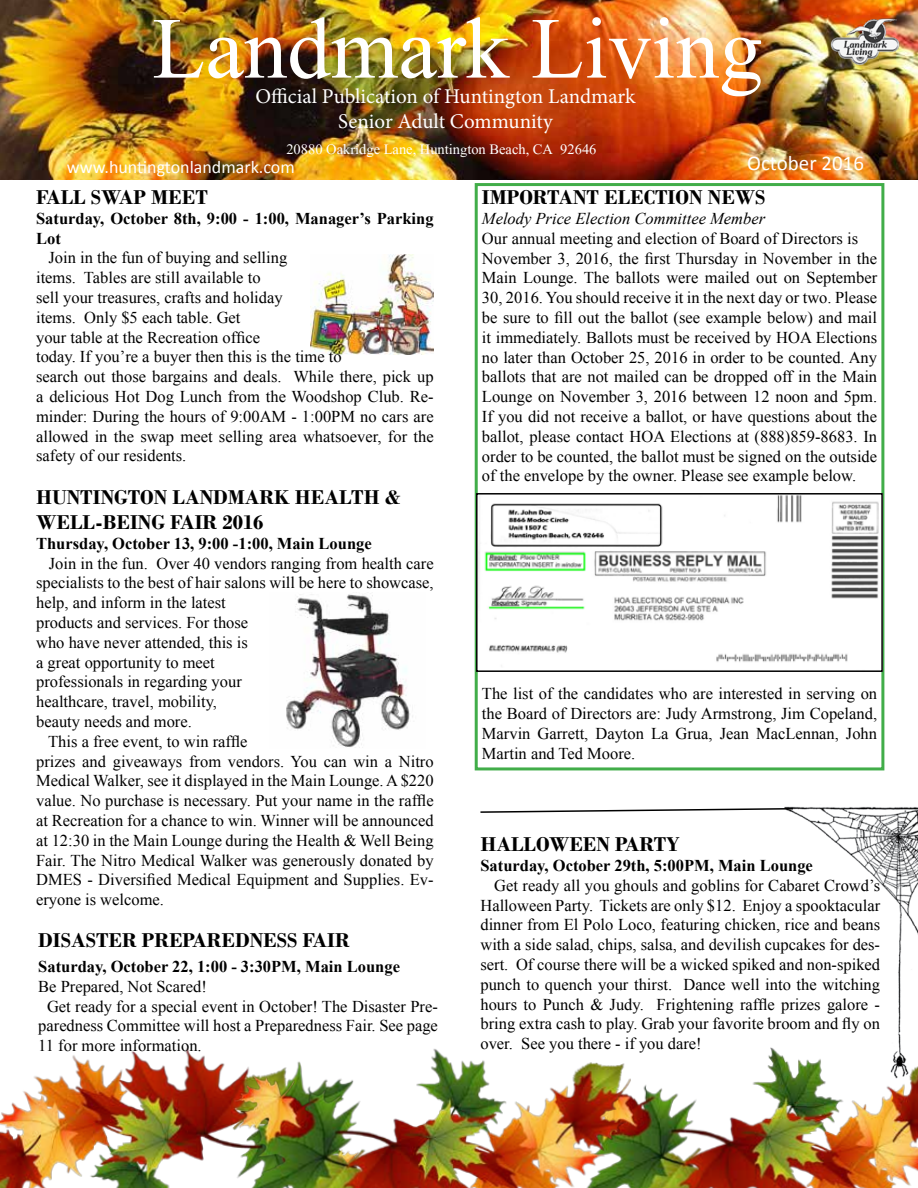
<style>
.page{position:relative;width:918px;height:1188px;background:#fff}
.page>*{position:absolute;margin:0;border:0;box-sizing:border-box;transform-origin:0 0}
.t1{font:108px "Aparajita";color:#fff}
.t2{font:700 21px/25.2px "Bodoni";color:#000}
.t3{font:21px/25.2px "Minion Pro";color:#fff;text-align:center}
.t4{font:21px "Calibri";color:#fff}
.t5{font:18px "Aparajita";color:#fff}
.t6{font:18px "Calibri";color:#fff}
.t7{font:16.5px/19.8px "Times New Roman";color:#000}
.t8{font:700 16.5px/19.8px "Times New Roman";color:#000}
.t9{font:italic 16.5px "Times New Roman";color:#000}
</style>
<div class="page">
<img style="left:0;top:0;width:918px;height:179px">
<img style="left:829px;top:18px;width:72px;height:48px">
<div style="left:475px;top:183px;width:409px;height:587px;border:3px solid #41ad49"></div>
<img style="left:479px;top:496px;width:400px;height:166px">
<div style="left:476px;top:493px;width:407px;height:179px;border:2px solid #000"></div>
<img style="left:785px;top:806px;width:133px;height:227px">
<img style="left:286px;top:594px;width:127px;height:154px">
<img style="left:310px;top:255px;width:124px;height:99px">
<img style="left:0;top:1048px;width:229px;height:140px">
<img style="left:637px;top:1033px;width:281px;height:155px">
<img style="left:229px;top:1048px;width:408px;height:140px">
<svg style="left:480px;top:807px;width:315px;height:7px"></svg>
<h1 class="t1" style="left:152px;top:-4px;width:612px">Landmark Living</h1>
<p class="t3" style="left:255px;top:84px;width:382px">Official Publication of Huntington Landmark<br>Senior Adult Community</p>
<p class="t5" style="left:286px;top:140px;width:312px">20880 Oakridge Lane, Huntington Beach, CA 92646</p>
<p class="t6" style="left:67px;top:155px;width:229px">www.huntingtonlandmark.com</p>
<p class="t4" style="left:747px;top:149px;width:118px">October 2016</p>
<p class="t2" style="left:36px;top:184px;width:173px">FALL SWAP MEET</p>
<p class="t8" style="left:36px;top:208px;width:399px">Saturday, October 8th, 9:00 - 1:00, Manager’s Parking<br>Lot</p>
<p class="t7" style="left:36px;top:248px;width:399px;text-indent:12px">Join in the fun of buying and selling<br>items. Tables are still available to<br>sell your treasures, crafts and holiday<br>items. Only $5 each table. Get<br>your table at the Recreation office<br>today. If you’re a buyer then this is the time to<br>search out those bargains and deals. While there, pick up a delicious Hot Dog Lunch from the Woodshop Club. Re&shy;minder: During the hours of 9:00AM - 1:00PM no cars are allowed in the swap meet selling area whatsoever, for the safety of our residents.</p>
<p class="t2" style="left:36px;top:484px;width:366px">HUNTINGTON LANDMARK HEALTH &amp;<br>WELL-BEING FAIR 2016</p>
<p class="t8" style="left:36px;top:533px;width:337px">Thursday, October 13, 9:00 -1:00, Main Lounge</p>
<p class="t7" style="left:49px;top:553px;width:386px">Join in the fun. Over 40 vendors ranging from health care</p>
<p class="t7" style="left:36px;top:573px;width:399px">specialists to the best of hair salons will be here to showcase,</p>
<p class="t7" style="left:36px;top:592px;width:191px">help, and inform in the latest</p>
<p class="t7" style="left:36px;top:612px;width:214px">products and services. For those</p>
<p class="t7" style="left:36px;top:632px;width:213px">who have never attended, this is</p>
<p class="t7" style="left:36px;top:652px;width:180px">a great opportunity to meet</p>
<p class="t7" style="left:36px;top:672px;width:207px">professionals in regarding your</p>
<p class="t7" style="left:36px;top:691px;width:182px">healthcare, travel, mobility,</p>
<p class="t7" style="left:36px;top:711px;width:157px">beauty needs and more.</p>
<p class="t7" style="left:48px;top:731px;width:201px">This a free event, to win raffle</p>
<p class="t7" style="left:36px;top:751px;width:399px">prizes and giveaways from vendors. You can win a Nitro</p>
<p class="t7" style="left:36px;top:771px;width:399px">Medical Walker, see it displayed in the Main Lounge. A $220</p>
<p class="t7" style="left:36px;top:790px;width:399px">value. No purchase is necessary. Put your name in the raffle</p>
<p class="t7" style="left:36px;top:810px;width:399px">at Recreation for a chance to win. Winner will be announced</p>
<p class="t7" style="left:36px;top:830px;width:399px">at 12:30 in the Main Lounge during the Health &amp; Well Being</p>
<p class="t7" style="left:36px;top:850px;width:399px">Fair. The Nitro Medical Walker was generously donated by</p>
<p class="t7" style="left:36px;top:870px;width:399px">DMES - Diversified Medical Equipment and Supplies. Ev-</p>
<p class="t7" style="left:36px;top:889px;width:129px">eryone is welcome.</p>
<p class="t2" style="left:38px;top:927px;width:313px">DISASTER PREPAREDNESS FAIR</p>
<p class="t8" style="left:38px;top:956px;width:363px">Saturday, October 22, 1:00 - 3:30PM, Main Lounge</p>
<p class="t7" style="left:38px;top:976px;width:170px">Be Prepared, Not Scared!</p>
<p class="t7" style="left:47px;top:996px;width:392px">Get ready for a special event in October! The Disaster Pre-</p>
<p class="t7" style="left:38px;top:1016px;width:401px">paredness Committee will host a Preparedness Fair. See page</p>
<p class="t7" style="left:38px;top:1035px;width:165px">11 for more information.</p>
<p class="t2" style="left:482px;top:185px;width:285px">IMPORTANT ELECTION NEWS</p>
<p class="t9" style="left:482px;top:207px;width:285px">Melody Price Election Committee Member</p>
<p class="t7" style="left:482px;top:228px;width:397px">Our annual meeting and election of Board of Directors is November 3, 2016, the first Thursday in November in the Main Lounge. The ballots were mailed out on September 30, 2016. You should receive it in the next day or two. Please be sure to fill out the ballot (see example below) and mail it immediately. Ballots must be received by HOA Elections no later than October 25, 2016 in order to be counted. Any ballots that are not mailed can be dropped off in the Main Lounge on November 3, 2016 between 12 noon and 5pm.<br>If you did not receive a ballot, or have questions about the ballot, please contact HOA Elections at (888)859-8683. In order to be counted, the ballot must be signed on the outside of the envelope by the owner. Please see example below.</p>
<p class="t7" style="left:482px;top:684px;width:397px;text-align:justify">The list of the candidates who are interested in serving on the Board of Directors are: Judy Armstrong, Jim Copeland, Marvin Garrett, Dayton La Grua, Jean MacLennan, John Martin and Ted Moore.</p>
<p class="t2" style="left:480px;top:832px;width:201px">HALLOWEEN PARTY</p>
<p class="t8" style="left:480px;top:855px;width:334px">Saturday, October 29th, 5:00PM, Main Lounge</p>
<p class="t7" style="left:480px;top:875px;width:401px;text-align:justify;text-indent:14px">Get ready all you ghouls and goblins for Cabaret Crowd’s Halloween Party. Tickets are only $12. Enjoy a spooktacular dinner from El Polo Loco, featuring chicken, rice and beans with a side salad, chips, salsa, and devilish cupcakes for des&shy;sert. Of course there will be a wicked spiked and non-spiked punch to quench your thirst. Dance well into the witching hours to Punch &amp; Judy. Frightening raffle prizes galore - bring extra cash to play. Grab your favorite broom and fly on over. See you there - if you dare!</p>
</div>
